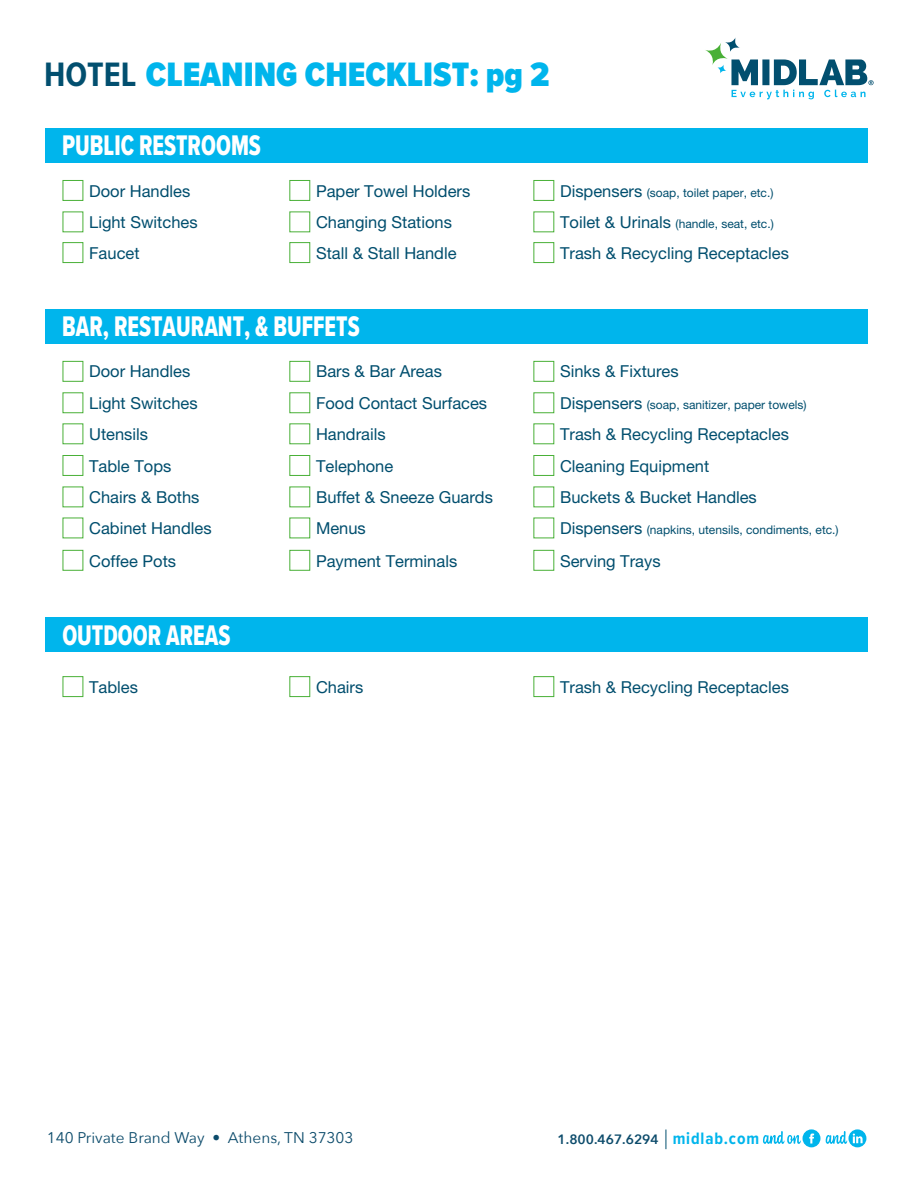
<style>
.page{position:relative;width:918px;height:1188px;background:#fff}
.page>*{position:absolute;margin:0;border:0;box-sizing:border-box;transform-origin:0 0}
.t1{font:900 35.1px "Proxima Nova Cond";color:#00b5ec}
.t2{font:29.4px "Proxima Nova Cond Extrabld";color:#fff;scale:.8 1}
.t3{font:16.5px/31.5px "Helvetica Neue";color:#004e6e}
.t4{font:15.45px "Avenir Next";color:#0c4b6b}
.t5{font:600 13.5px "Avenir Next";color:#0c4b6b}
.t6{font:12px "Helvetica Neue";color:#004e6e}
.s1{font-weight:700;color:#024f6f}
.s2{font-size:16.5px}
.s3{font-family:"Proxima Nova Cond";font-weight:700;font-size:17.1px;color:#00b5ec}
</style>
<div class="page">
<div style="left:45px;top:617px;width:822px;height:35px;background:#00b5ec"></div>
<svg style="left:731px;top:59px;width:143px;height:40px"></svg>
<svg style="left:705px;top:43px;width:23px;height:22px"></svg>
<svg style="left:725px;top:37px;width:15px;height:15px"></svg>
<svg style="left:717px;top:64px;width:10px;height:10px"></svg>
<div style="left:63px;top:676px;width:20px;height:21px;border:1px solid #49b037"></div>
<div style="left:289px;top:676px;width:21px;height:21px;border:1px solid #49b037"></div>
<div style="left:533px;top:676px;width:21px;height:21px;border:1px solid #49b037"></div>
<div style="left:45px;top:128px;width:822px;height:34px;background:#00b5ec"></div>
<div style="left:63px;top:180px;width:20px;height:21px;border:1px solid #49b037"></div>
<div style="left:289px;top:180px;width:21px;height:21px;border:1px solid #49b037"></div>
<div style="left:533px;top:180px;width:21px;height:21px;border:1px solid #49b037"></div>
<div style="left:63px;top:242px;width:20px;height:21px;border:1px solid #49b037"></div>
<div style="left:289px;top:242px;width:21px;height:21px;border:1px solid #49b037"></div>
<div style="left:533px;top:242px;width:21px;height:21px;border:1px solid #49b037"></div>
<div style="left:45px;top:309px;width:822px;height:34px;background:#00b5ec"></div>
<div style="left:63px;top:361px;width:20px;height:21px;border:1px solid #49b037"></div>
<div style="left:63px;top:392px;width:20px;height:21px;border:1px solid #49b037"></div>
<div style="left:289px;top:361px;width:21px;height:21px;border:1px solid #49b037"></div>
<div style="left:289px;top:392px;width:21px;height:21px;border:1px solid #49b037"></div>
<div style="left:533px;top:361px;width:21px;height:21px;border:1px solid #49b037"></div>
<div style="left:533px;top:392px;width:21px;height:21px;border:1px solid #49b037"></div>
<div style="left:289px;top:423px;width:21px;height:21px;border:1px solid #49b037"></div>
<div style="left:63px;top:455px;width:20px;height:21px;border:1px solid #49b037"></div>
<div style="left:289px;top:455px;width:21px;height:21px;border:1px solid #49b037"></div>
<div style="left:533px;top:455px;width:21px;height:21px;border:1px solid #49b037"></div>
<div style="left:63px;top:550px;width:20px;height:21px;border:1px solid #49b037"></div>
<div style="left:289px;top:550px;width:21px;height:21px;border:1px solid #49b037"></div>
<div style="left:533px;top:550px;width:21px;height:21px;border:1px solid #49b037"></div>
<svg style="left:763px;top:1129px;width:103px;height:18px"></svg>
<svg style="left:666px;top:1130px;width:1px;height:19px"></svg>
<h1 class="t1" style="left:44px;top:48px;width:507px"><span class="s1">HOTEL</span> CLEANING CHECKLIST: pg 2</h1>
<h2 class="t2" style="left:62px;top:124px;width:250px">PUBLIC RESTROOMS</h2>
<p class="t3" style="left:89px;top:175px;width:110px">Door Handles<br>Light Switches</p>
<p class="t3" style="left:316px;top:175px;width:156px">Paper Towel Holders<br>Changing Stations</p>
<p class="t6" style="left:560px;top:185px;width:215px"><span class="s2">Dispensers</span> (soap, toilet paper, etc.)</p>
<p class="t6" style="left:560px;top:217px;width:215px"><span class="s2">Toilet &amp; Urinals</span> (handle, seat, etc.)</p>
<p class="t3" style="left:89px;top:237px;width:52px">Faucet</p>
<p class="t3" style="left:316px;top:237px;width:142px">Stall &amp; Stall Handle</p>
<p class="t3" style="left:560px;top:237px;width:230px">Trash &amp; Recycling Receptacles</p>
<h2 class="t2" style="left:62px;top:305px;width:373px">BAR, RESTAURANT, &amp; BUFFETS</h2>
<p class="t3" style="left:89px;top:356px;width:110px">Door Handles<br>Light Switches</p>
<p class="t3" style="left:316px;top:356px;width:173px">Bars &amp; Bar Areas<br>Food Contact Surfaces</p>
<p class="t3" style="left:560px;top:356px;width:120px">Sinks &amp; Fixtures</p>
<p class="t6" style="left:560px;top:398px;width:248px"><span class="s2">Dispensers</span> (soap, sanitizer, paper towels)</p>
<p class="t3" style="left:89px;top:418px;width:60px">Utensils</p>
<p class="t3" style="left:316px;top:418px;width:71px">Handrails</p>
<p class="t3" style="left:560px;top:418px;width:230px">Trash &amp; Recycling Receptacles</p>
<p class="t3" style="left:89px;top:450px;width:112px">Table Tops<br>Chairs &amp; Boths</p>
<p class="t3" style="left:316px;top:450px;width:178px">Telephone<br>Buffet &amp; Sneeze Guards</p>
<p class="t3" style="left:560px;top:450px;width:198px">Cleaning Equipment<br>Buckets &amp; Bucket Handles</p>
<p class="t3" style="left:89px;top:512px;width:124px">Cabinet Handles</p>
<p class="t3" style="left:316px;top:512px;width:51px">Menus</p>
<p class="t6" style="left:560px;top:523px;width:280px"><span class="s2">Dispensers</span> (napkins, utensils, condiments, etc.)</p>
<p class="t3" style="left:89px;top:545px;width:89px">Coffee Pots</p>
<p class="t3" style="left:316px;top:545px;width:143px">Payment Terminals</p>
<p class="t3" style="left:560px;top:545px;width:102px">Serving Trays</p>
<h2 class="t2" style="left:62px;top:613px;width:212px">OUTDOOR AREAS</h2>
<p class="t3" style="left:89px;top:671px;width:50px">Tables</p>
<p class="t3" style="left:316px;top:671px;width:49px">Chairs</p>
<p class="t3" style="left:560px;top:671px;width:230px">Trash &amp; Recycling Receptacles</p>
<p class="t4" style="left:47px;top:1125px;width:308px">140 Private Brand Way • Athens, TN 37303</p>
<p class="t5" style="left:558px;top:1127px;width:203px">1.800.467.6294 <span class="s3">midlab.com</span></p>
</div>
